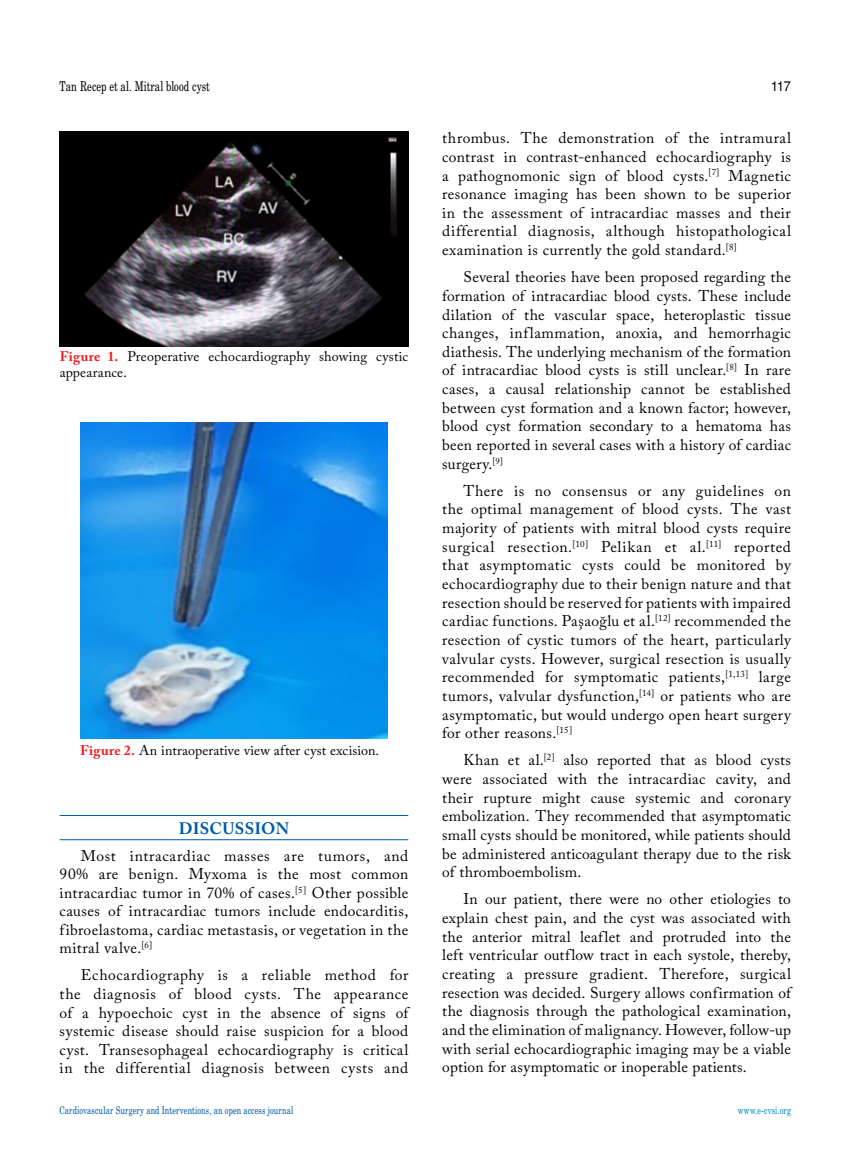
<style>
.page{position:relative;width:859px;height:1170px;background:#fff}
.page>*{position:absolute;margin:0;border:0;box-sizing:border-box;transform-origin:0 0}
.t1{font:700 16.5px "Adobe Caslon Pro";letter-spacing:.015em;color:#005baa}
.t2{font:15.45px/18.6px "Adobe Caslon Pro";letter-spacing:.02em;color:#000;text-align:justify}
.t3{font:13.95px/16.8px "Adobe Caslon Pro";letter-spacing:.01em;color:#000}
.t4{font:13.5px "Madison Tr";letter-spacing:.01em;color:#000}
.t5{font:13.5px "Helvetica Normal Tr";color:#000}
.t6{font:10.5px "Madison Tr";letter-spacing:.015em;color:#005baa}
.t7{font:10.5px "Madison Tr";letter-spacing:.015em;color:#0089cf}
.s1{font-weight:700;color:#ed1d24}
</style>
<div class="page">
<hr style="left:60px;top:815px;width:348px;height:1px;background:#005baa">
<hr style="left:60px;top:839px;width:348px;height:1px;background:#005baa">
<img style="left:60px;top:132px;width:348px;height:214px">
<img style="left:80px;top:422px;width:308px;height:316px">
<p class="t4" style="left:60px;top:78px;width:152px">Tan Recep et al. Mitral blood cyst</p>
<p class="t5" style="left:771px;top:78px;width:22px">117</p>
<p class="t3" style="left:60px;top:347px;width:350px"><span class="s1">Figure 1.</span> Preoperative echocardiography showing cystic appearance.</p>
<p class="t3" style="left:80px;top:741px;width:300px"><span class="s1">Figure 2.</span> An intraoperative view after cyst excision.</p>
<p class="t1" style="left:179px;top:818px;width:112px">DISCUSSION</p>
<p class="t2" style="left:60px;top:845px;width:350px;text-indent:21px">Most intracardiac masses are tumors, and 90% are benign. Myxoma is the most common intracardiac tumor in 70% of cases.<sup>[5]</sup> Other possible causes of intracardiac tumors include endocarditis, fibroelastoma, cardiac metastasis, or vegetation in the mitral valve.<sup>[6]</sup></p>
<p class="t2" style="left:60px;top:965px;width:350px;text-indent:21px">Echocardiography is a reliable method for the diagnosis of blood cysts. The appearance of a hypoechoic cyst in the absence of signs of systemic disease should raise suspicion for a blood cyst. Transesophageal echocardiography is critical in the differential diagnosis between cysts and</p>
<p class="t2" style="left:442px;top:129px;width:350px">thrombus. The demonstration of the intramural contrast in contrast-enhanced echocardiography is a pathognomonic sign of blood cysts.<sup>[7]</sup> Magnetic resonance imaging has been shown to be superior in the assessment of intracardiac masses and their differential diagnosis, although histopathological examination is currently the gold standard.<sup>[8]</sup></p>
<p class="t2" style="left:442px;top:267px;width:350px;text-indent:21px">Several theories have been proposed regarding the formation of intracardiac blood cysts. These include dilation of the vascular space, heteroplastic tissue changes, inflammation, anoxia, and hemorrhagic diathesis. The underlying mechanism of the formation of intracardiac blood cysts is still unclear.<sup>[8]</sup> In rare cases, a causal relationship cannot be established between cyst formation and a known factor; however, blood cyst formation secondary to a hematoma has been reported in several cases with a history of cardiac surgery.<sup>[9]</sup></p>
<p class="t2" style="left:442px;top:481px;width:350px;text-indent:21px">There is no consensus or any guidelines on the optimal management of blood cysts. The vast majority of patients with mitral blood cysts require surgical resection.<sup>[10]</sup> Pelikan et al.<sup>[11]</sup> reported that asymptomatic cysts could be monitored by echocardiography due to their benign nature and that resection should be reserved for patients with impaired cardiac functions. Paşaoğlu et al.<sup>[12]</sup> recommended the resection of cystic tumors of the heart, particularly valvular cysts. However, surgical resection is usually recommended for symptomatic patients,<sup>[1,13]</sup> large tumors, valvular dysfunction,<sup>[14]</sup> or patients who are asymptomatic, but would undergo open heart surgery for other reasons.<sup>[15]</sup></p>
<p class="t2" style="left:442px;top:750px;width:350px;text-indent:21px">Khan et al.<sup>[2]</sup> also reported that as blood cysts were associated with the intracardiac cavity, and their rupture might cause systemic and coronary embolization. They recommended that asymptomatic small cysts should be monitored, while patients should be administered anticoagulant therapy due to the risk of thromboembolism.</p>
<p class="t2" style="left:442px;top:889px;width:350px;text-indent:21px">In our patient, there were no other etiologies to explain chest pain, and the cyst was associated with the anterior mitral leaflet and protruded into the left ventricular outflow tract in each systole, thereby, creating a pressure gradient. Therefore, surgical resection was decided. Surgery allows confirmation of the diagnosis through the pathological examination, and the elimination of malignancy. However, follow-up with serial echocardiographic imaging may be a viable option for asymptomatic or inoperable patients.</p>
<p class="t6" style="left:60px;top:1103px;width:235px">Cardiovascular Surgery and Interventions, an open access journal</p>
<p class="t7" style="left:738px;top:1103px;width:55px">www.e-cvsi.org</p>
</div>
